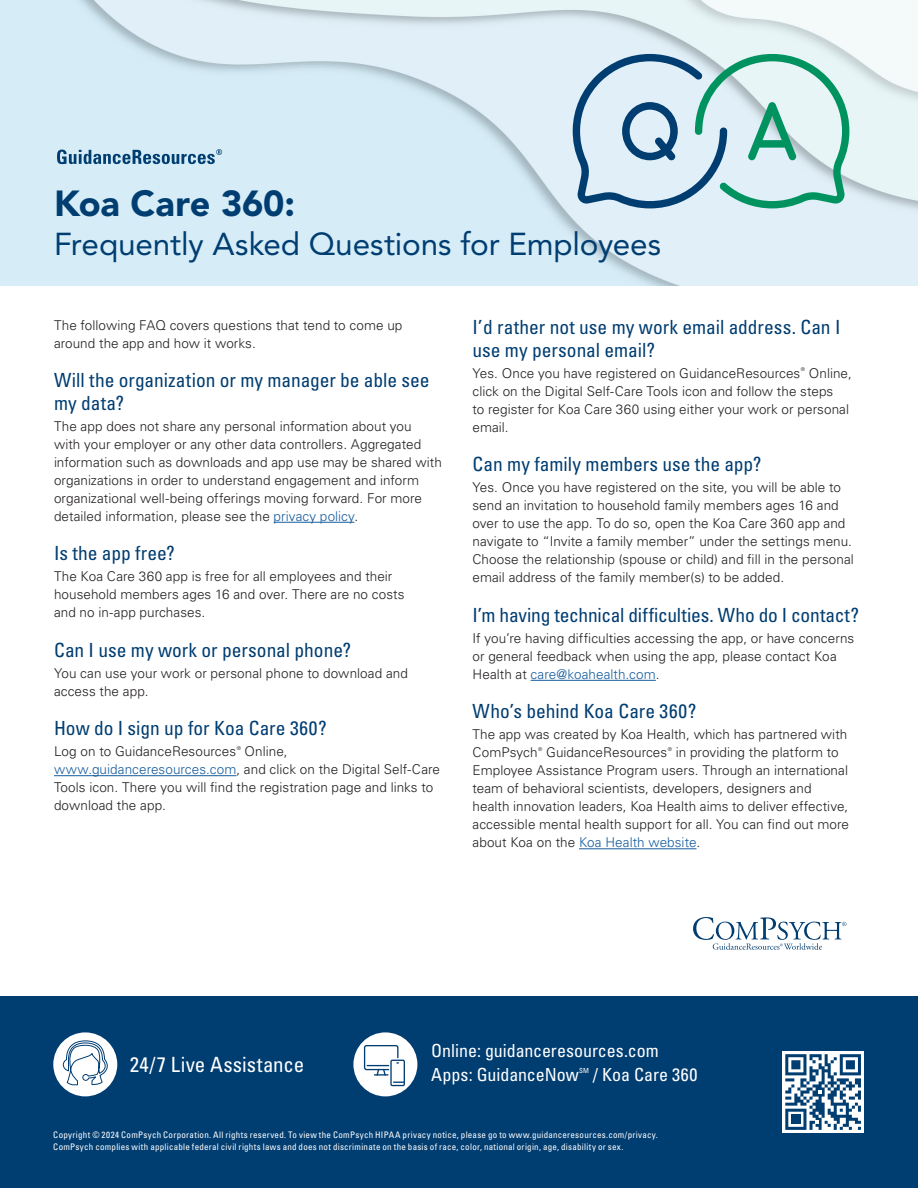
<style>
.page{position:relative;width:918px;height:1188px;background:#fff}
.page>*{position:absolute;margin:0;border:0;box-sizing:border-box;transform-origin:0 0}
.t1{font:900 36px "Avenir LT Std";letter-spacing:-.005em;color:#003d71}
.t2{font:31.5px "Avenir LT Std";letter-spacing:-.005em;color:#003d71}
._24_7_Live_Assistance{font:condensed 21px "Univers LT Std";letter-spacing:.01em;color:#fff}
.t3{font:condensed 19.5px/22.5px "Univers LT Std";letter-spacing:-.005em;color:#003d71}
.Contact_info{font:condensed 18px "Univers LT Std";color:#fff}
.Body{font:300 13.5px/18px "Univers LT Std";letter-spacing:.005em;color:#231f20}
.Legal{font:condensed 9px/12px "Univers LT Std";letter-spacing:.03em;color:#fff}
.Contact_info-2{font:condensed 7.05px "Univers LT Std";color:#fff}
.Body-2{font:300 5.25px "Univers LT Std";color:#231f20}
.s1{color:#175d9e}
</style>
<div class="page">
<img style="left:0;top:0;width:918px;height:285px">
<svg style="left:57px;top:149px;width:165px;height:15px;background:#81a7c2"></svg>
<svg style="left:693px;top:917px;width:153px;height:33px"></svg>
<hr style="left:274px;top:522px;width:80px;height:1px;background:#175d9e">
<hr style="left:54px;top:775px;width:182px;height:1px;background:#175d9e">
<hr style="left:531px;top:680px;width:125px;height:1px;background:#175d9e">
<hr style="left:579px;top:848px;width:118px;height:1px;background:#175d9e">
<div style="left:0;top:997px;width:918px;height:191px;background:#003d71"></div>
<div style="left:782px;top:1051px;width:82px;height:82px;background:#fff"></div>
<svg style="left:785px;top:1054px;width:76px;height:76px"></svg>
<div style="left:53px;top:1032px;width:64px;height:64px;background:#fff;border-radius:50%"></div>
<div style="left:353px;top:1032px;width:64px;height:64px;background:#fff;border-radius:50%"></div>
<svg style="left:364px;top:1045px;width:41px;height:41px"></svg>
<svg style="left:62px;top:1037px;width:47px;height:60px"></svg>
<svg style="left:572px;top:54px;width:277px;height:154px;background:#b3d3d9"></svg>
<p class="t1" style="left:54px;top:182px;width:243px">Koa Care 360:</p>
<p class="t2" style="left:54px;top:226px;width:609px">Frequently Asked Questions for Employees</p>
<p class="Body" style="left:54px;top:316px;width:350px">The following FAQ covers questions that tend to come up around the app and how it works.</p>
<p class="t3" style="left:54px;top:369px;width:377px">Will the organization or my manager be able see my data?</p>
<p class="Body" style="left:54px;top:417px;width:389px">The app does not share any personal information about you<br>with your employer or any other data controllers. Aggregated information such as downloads and app use may be shared with organizations in order to understand engagement and inform organizational well-being offerings moving forward. For more detailed information, please see the <span class="s1">privacy policy</span>.</p>
<p class="t3" style="left:54px;top:542px;width:122px">Is the app free?</p>
<p class="Body" style="left:54px;top:568px;width:352px">The Koa Care 360 app is free for all employees and their household members ages 16 and over. There are no costs and no in-app purchases.</p>
<p class="t3" style="left:54px;top:638px;width:299px">Can I use my work or personal phone?</p>
<p class="Body" style="left:54px;top:664px;width:355px">You can use your work or personal phone to download and access the app.</p>
<p class="t3" style="left:54px;top:717px;width:274px">How do I sign up for Koa Care 360?</p>
<p class="Body" style="left:54px;top:743px;width:184px">Log on to GuidanceResources</p>
<p class="Body-2" style="left:237px;top:745px;width:6px">®</p>
<p class="Body" style="left:54px;top:743px;width:388px;text-indent:191px">Online, <span class="s1">www.guidanceresources.com</span>, and click on the Digital Self-Care Tools icon. There you will find the registration page and links to download the app.</p>
<p class="t3" style="left:472px;top:316px;width:369px">I’d rather not use my work email address. Can I use my personal email?</p>
<p class="Body" style="left:472px;top:364px;width:329px">Yes. Once you have registered on GuidanceResources</p>
<p class="Body-2" style="left:801px;top:365px;width:6px">®</p>
<p class="Body" style="left:472px;top:364px;width:381px;text-indent:336px">Online, click on the Digital Self-Care Tools icon and follow the steps<br>to register for Koa Care 360 using either your work or personal email.</p>
<p class="t3" style="left:472px;top:453px;width:290px">Can my family members use the app?</p>
<p class="Body" style="left:472px;top:479px;width:383px">Yes. Once you have registered on the site, you will be able to send an invitation to household family members ages 16 and over to use the app. To do so, open the Koa Care 360 app and navigate to “Invite a family member” under the settings menu.<br>Choose the relationship (spouse or child) and fill in the personal email address of the family member(s) to be added.</p>
<p class="t3" style="left:472px;top:603px;width:388px">I’m having technical difficulties. Who do I contact?</p>
<p class="Body" style="left:472px;top:629px;width:383px">If you’re having difficulties accessing the app, or have concerns or general feedback when using the app, please contact Koa<br>Health at <span class="s1">care@koahealth.com</span>.</p>
<p class="t3" style="left:472px;top:700px;width:225px">Who’s behind Koa Care 360?</p>
<p class="Body" style="left:472px;top:726px;width:376px">The app was created by Koa Health, which has partnered with<br>ComPsych</p>
<p class="Body-2" style="left:538px;top:746px;width:6px">®</p>
<p class="Body" style="left:546px;top:744px;width:123px">GuidanceResources</p>
<p class="Body-2" style="left:668px;top:746px;width:6px">®</p>
<p class="Body" style="left:472px;top:744px;width:378px;text-indent:203px">in providing the platform to Employee Assistance Program users. Through an international team of behavioral scientists, developers, designers and health innovation leaders, Koa Health aims to deliver effective, accessible mental health support for all. You can find out more about Koa on the <span class="s1">Koa Health website</span>.</p>
<p class="_24_7_Live_Assistance" style="left:130px;top:1051px;width:176px">24/7 Live Assistance</p>
<p class="Contact_info" style="left:431px;top:1040px;width:229px">Online: guidanceresources.com</p>
<p class="Contact_info" style="left:431px;top:1064px;width:149px">Apps: GuidanceNow</p>
<p class="Contact_info-2" style="left:579px;top:1066px;width:12px">SM</p>
<p class="Contact_info" style="left:593px;top:1064px;width:106px">/ Koa Care 360</p>
<p class="Legal" style="left:53px;top:1129px;width:606px">Copyright © 2024 ComPsych Corporation. All rights reserved. To view the ComPsych HIPAA privacy notice, please go to www.guidanceresources.com/privacy.<br>ComPsych complies with applicable federal civil rights laws and does not discriminate on the basis of race, color, national origin, age, disability or sex.</p>
</div>
